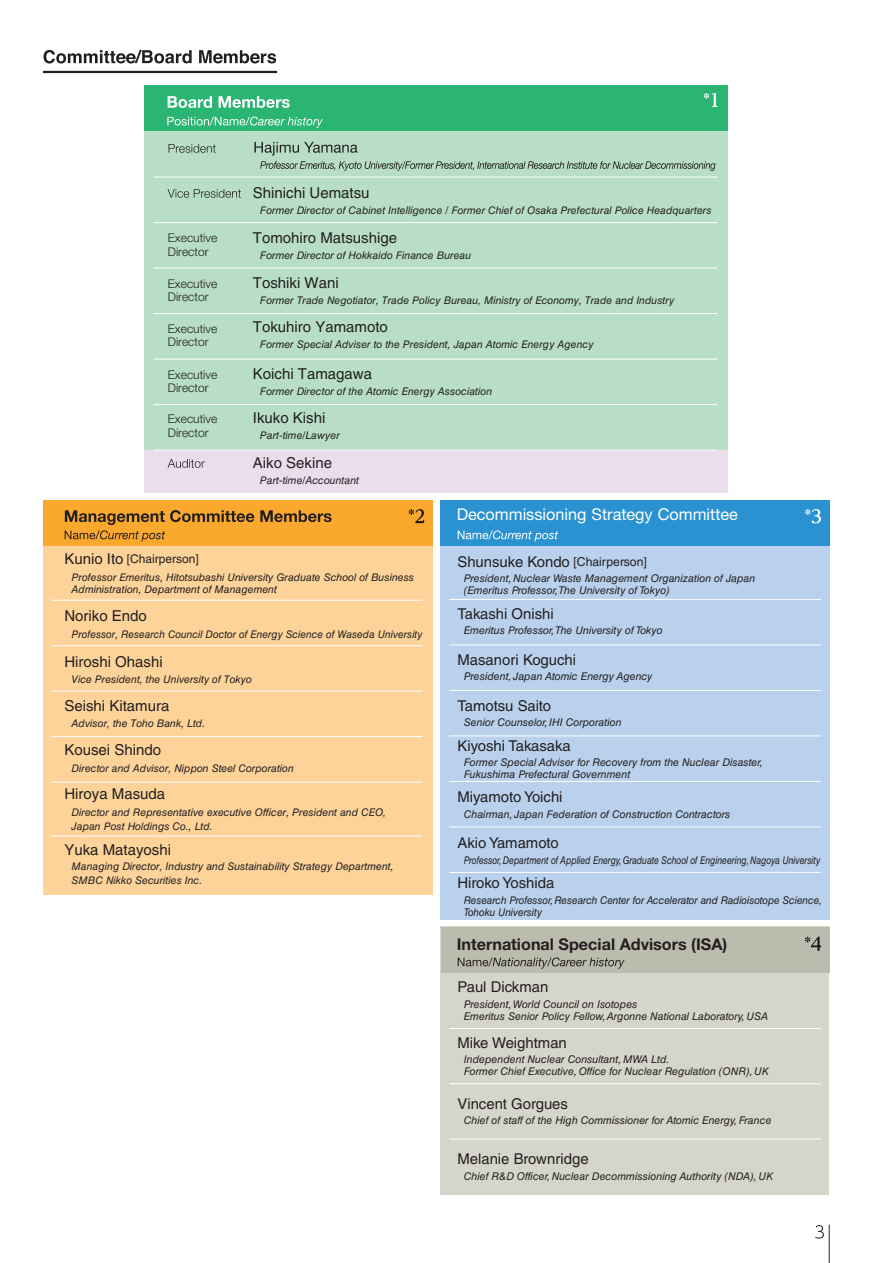
<style>
.page{position:relative;width:893px;height:1263px;background:#fff}
.page>*{position:absolute;margin:0;border:0;box-sizing:border-box;transform-origin:0 0}
.t1{font:700 16.2px "Helvetica Neue LT Std";color:#231f20}
.t2{font:16.2px "Helvetica Neue LT Std";color:#fff}
.t3{font:15px "Helvetica LT Std";color:#231f20}
.t4{font:14.85px "Helvetica LT Std";color:#231f20}
.t5{font:300 12px/13.8px "Helvetica Neue LT Std";color:#231f20}
.t6{font:12px "Helvetica LT Std";color:#231f20}
.t7{font:italic 10.65px/11.7px "Helvetica LT Std";color:#231f20}
.t8{font:italic 10.65px/11.7px "Helvetica LT Std";color:#231f20;scale:.95 1}
.t9{font:italic 10.65px "Helvetica LT Std";color:#231f20;scale:.82 1}
.t10{font:italic 10.5px/13.8px "Helvetica LT Std";color:#231f20}
.s1{font-size:15px}
.s2{font-size:12.15px}
</style>
<div class="page">
<div style="left:145px;top:450px;width:583px;height:43px;background:#eaddec"></div>
<div style="left:145px;top:85px;width:583px;height:365px;background:#b8dfc6"></div>
<div style="left:145px;top:85px;width:583px;height:46px;background:#2bb572"></div>
<svg style="left:168px;top:96px;width:44px;height:12px"></svg>
<svg style="left:218px;top:96px;width:72px;height:12px"></svg>
<svg style="left:167px;top:117px;width:156px;height:11px"></svg>
<svg style="left:704px;top:93px;width:14px;height:14px"></svg>
<hr style="left:153px;top:177px;width:564px;height:1px;background:#fff">
<hr style="left:153px;top:222px;width:564px;height:1px;background:#fff">
<hr style="left:153px;top:268px;width:564px;height:1px;background:#fff">
<hr style="left:153px;top:313px;width:564px;height:1px;background:#fff">
<hr style="left:153px;top:359px;width:564px;height:1px;background:#fff">
<hr style="left:153px;top:404px;width:564px;height:1px;background:#fff">
<hr style="left:153px;top:450px;width:564px;height:1px;background:#fff">
<div style="left:440px;top:500px;width:390px;height:419px;background:#b9d1ec"></div>
<div style="left:43px;top:500px;width:389px;height:395px;background:#fdd399"></div>
<div style="left:43px;top:500px;width:389px;height:46px;background:#faa82e"></div>
<div style="left:440px;top:500px;width:390px;height:46px;background:#2a92d0"></div>
<svg style="left:260px;top:510px;width:71px;height:12px"></svg>
<svg style="left:65px;top:510px;width:189px;height:31px"></svg>
<svg style="left:458px;top:530px;width:100px;height:11px"></svg>
<svg style="left:409px;top:509px;width:15px;height:14px"></svg>
<svg style="left:805px;top:509px;width:16px;height:14px"></svg>
<svg style="left:815px;top:1225px;width:9px;height:13px"></svg>
<hr style="left:829px;top:1225px;width:1px;height:38px;background:#231f20">
<hr style="left:51px;top:600px;width:372px;height:1px;background:#fff">
<hr style="left:51px;top:645px;width:372px;height:1px;background:#fff">
<hr style="left:51px;top:691px;width:372px;height:1px;background:#fff">
<hr style="left:51px;top:736px;width:372px;height:1px;background:#fff">
<hr style="left:51px;top:782px;width:372px;height:1px;background:#fff">
<hr style="left:51px;top:836px;width:372px;height:1px;background:#fff">
<hr style="left:449px;top:599px;width:372px;height:1px;background:#fff">
<hr style="left:449px;top:645px;width:372px;height:1px;background:#fff">
<hr style="left:449px;top:690px;width:372px;height:1px;background:#fff">
<hr style="left:449px;top:736px;width:372px;height:1px;background:#fff">
<hr style="left:449px;top:781px;width:372px;height:1px;background:#fff">
<hr style="left:449px;top:827px;width:372px;height:1px;background:#fff">
<hr style="left:449px;top:872px;width:372px;height:1px;background:#fff">
<div style="left:440px;top:927px;width:389px;height:268px;background:#d6d5cb"></div>
<div style="left:441px;top:927px;width:389px;height:46px;background:#bcbcae"></div>
<hr style="left:449px;top:1028px;width:372px;height:1px;background:#fff">
<hr style="left:449px;top:1083px;width:372px;height:1px;background:#fff">
<hr style="left:449px;top:1139px;width:372px;height:1px;background:#fff">
<svg style="left:458px;top:957px;width:167px;height:12px"></svg>
<svg style="left:805px;top:936px;width:16px;height:15px"></svg>
<svg style="left:44px;top:50px;width:148px;height:14px"></svg>
<svg style="left:199px;top:50px;width:77px;height:13px"></svg>
<hr style="left:43px;top:71px;width:234px;height:2px;background:#231f20">
<svg style="left:168px;top:144px;width:48px;height:9px"></svg>
<svg style="left:168px;top:189px;width:73px;height:9px"></svg>
<svg style="left:168px;top:459px;width:37px;height:9px"></svg>
<svg style="left:254px;top:142px;width:461px;height:29px"></svg>
<h2 class="t3" style="left:253px;top:184px;width:118px">Shinichi Uematsu</h2>
<p class="t10" style="left:260px;top:203px;width:453px">Former Director of Cabinet Intelligence / Former Chief of Osaka Prefectural Police Headquarters</p>
<p class="t5" style="left:168px;top:231px;width:51px">Executive<br>Director</p>
<p class="t5" style="left:168px;top:276px;width:51px">Executive<br>Director</p>
<p class="t5" style="left:168px;top:321px;width:51px">Executive<br>Director</p>
<h2 class="t3" style="left:253px;top:229px;width:146px">Tomohiro Matsushige</h2>
<h2 class="t3" style="left:253px;top:274px;width:87px">Toshiki Wani</h2>
<p class="t10" style="left:260px;top:293px;width:416px">Former Trade Negotiator, Trade Policy Bureau, Ministry of Economy, Trade and Industry</p>
<h2 class="t3" style="left:253px;top:318px;width:137px">Tokuhiro Yamamoto</h2>
<p class="t10" style="left:260px;top:338px;width:335px">Former Special Adviser to the President, Japan Atomic Energy Agency</p>
<p class="t10" style="left:260px;top:248px;width:213px">Former Director of Hokkaido Finance Bureau</p>
<p class="t5" style="left:168px;top:367px;width:51px">Executive<br>Director</p>
<h2 class="t3" style="left:253px;top:365px;width:121px">Koichi Tamagawa</h2>
<p class="t10" style="left:260px;top:384px;width:234px">Former Director of the Atomic Energy Association</p>
<p class="t5" style="left:168px;top:412px;width:51px">Executive<br>Director</p>
<h2 class="t3" style="left:253px;top:409px;width:74px">Ikuko Kishi</h2>
<p class="t10" style="left:260px;top:429px;width:81px">Part-time/Lawyer</p>
<h2 class="t3" style="left:253px;top:454px;width:81px">Aiko Sekine</h2>
<p class="t10" style="left:260px;top:473px;width:101px">Part-time/Accountant</p>
<h1 class="t2" style="left:457px;top:505px;width:283px">Decommissioning Strategy Committee</h1>
<p class="t6" style="left:64px;top:552px;width:136px"><span class="s1">Kunio Ito</span> [Chairperson]</p>
<p class="t10" style="left:72px;top:571px;width:344px;line-height:12.8px">Professor Emeritus, Hitotsubashi University Graduate School of Business<br>Administration, Department of Management</p>
<h2 class="t3" style="left:64px;top:607px;width:84px">Noriko Endo</h2>
<p class="t10" style="left:72px;top:627px;width:352px">Professor, Research Council Doctor of Energy Science of Waseda University</p>
<h2 class="t3" style="left:64px;top:653px;width:100px">Hiroshi Ohashi</h2>
<h2 class="t3" style="left:64px;top:697px;width:107px">Seishi Kitamura</h2>
<h2 class="t3" style="left:64px;top:741px;width:98px">Kousei Shindo</h2>
<h2 class="t3" style="left:64px;top:785px;width:102px">Hiroya Masuda</h2>
<p class="t10" style="left:72px;top:672px;width:182px">Vice President, the University of Tokyo</p>
<p class="t10" style="left:72px;top:716px;width:135px">Advisor, the Toho Bank, Ltd.</p>
<p class="t10" style="left:72px;top:761px;width:224px">Director and Advisor, Nippon Steel Corporation</p>
<p class="t10" style="left:72px;top:805px;width:316px">Director and Representative executive Officer, President and CEO,<br>Japan Post Holdings Co., Ltd.</p>
<h2 class="t3" style="left:64px;top:841px;width:108px">Yuka Matayoshi</h2>
<p class="t10" style="left:72px;top:860px;width:324px">Managing Director, Industry and Sustainability Strategy Department,<br>SMBC Nikko Securities Inc.</p>
<h3 class="t4" style="left:457px;top:553px;width:191px">Shunsuke Kondo <span class="s2">[Chairperson]</span></h3>
<p class="t7" style="left:464px;top:572px;width:293px">President, Nuclear Waste Management Organization of Japan (Emeritus Professor,The University of Tokyo)</p>
<h3 class="t4" style="left:457px;top:605px;width:98px">Takashi Onishi</h3>
<p class="t7" style="left:464px;top:625px;width:200px">Emeritus Professor,The University of Tokyo</p>
<h3 class="t4" style="left:457px;top:651px;width:120px">Masanori Koguchi</h3>
<p class="t7" style="left:464px;top:671px;width:190px">President, Japan Atomic Energy Agency</p>
<h3 class="t4" style="left:457px;top:697px;width:95px">Tamotsu Saito</h3>
<p class="t7" style="left:464px;top:717px;width:159px">Senior Counselor, IHI Corporation</p>
<h3 class="t4" style="left:457px;top:737px;width:115px">Kiyoshi Takasaka</h3>
<p class="t7" style="left:464px;top:757px;width:300px">Former Special Adviser for Recovery from the Nuclear Disaster,<br>Fukushima Prefectural Government</p>
<h3 class="t4" style="left:457px;top:789px;width:107px">Miyamoto Yoichi</h3>
<p class="t7" style="left:464px;top:808px;width:268px">Chairman, Japan Federation of Construction Contractors</p>
<h3 class="t4" style="left:457px;top:834px;width:103px">Akio Yamamoto</h3>
<p class="t9" style="left:464px;top:854px;width:437px">Professor, Department of Applied Energy, Graduate School of Engineering, Nagoya University</p>
<h3 class="t4" style="left:457px;top:875px;width:98px">Hiroko Yoshida</h3>
<p class="t8" style="left:464px;top:894px;width:379px">Research Professor, Research Center for Accelerator and Radioisotope Science,<br>Tohoku University</p>
<h1 class="t1" style="left:457px;top:934px;width:272px">International Special Advisors (ISA)</h1>
<h3 class="t4" style="left:457px;top:978px;width:92px">Paul Dickman</h3>
<p class="t7" style="left:464px;top:998px;width:306px">President, World Council on Isotopes<br>Emeritus Senior Policy Fellow, Argonne National Laboratory, USA</p>
<h3 class="t4" style="left:457px;top:1034px;width:111px">Mike Weightman</h3>
<p class="t7" style="left:464px;top:1053px;width:307px">Independent Nuclear Consultant, MWA Ltd.<br>Former Chief Executive, Office for Nuclear Regulation (ONR), UK</p>
<h3 class="t4" style="left:457px;top:1095px;width:112px">Vincent Gorgues</h3>
<p class="t7" style="left:464px;top:1115px;width:309px">Chief of staff of the High Commissioner for Atomic Energy, France</p>
<h3 class="t4" style="left:457px;top:1150px;width:133px">Melanie Brownridge</h3>
<p class="t7" style="left:464px;top:1170px;width:311px">Chief R&amp;D Officer, Nuclear Decommissioning Authority (NDA), UK</p>
</div>
